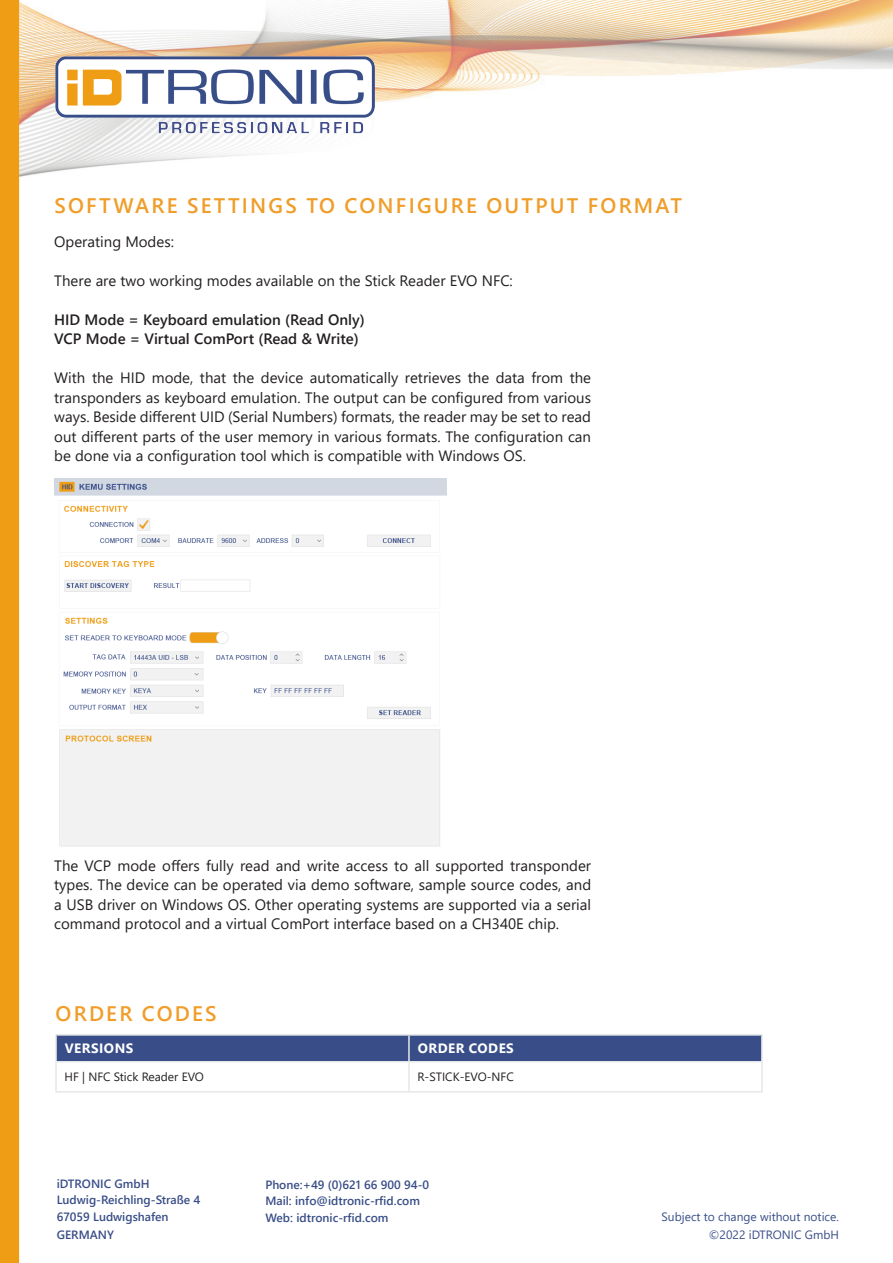
<style>
.page{position:relative;width:893px;height:1263px;background:#fff}
.page>*{position:absolute;margin:0;border:0;box-sizing:border-box;transform-origin:0 0}
.t1{font:600 21px "Segoe UI";letter-spacing:.105em;color:#f09d29}
.t2{font:15px/19.5px "Segoe UI";color:#231f20;text-align:justify}
.t3{font:600 15px/19.5px "Segoe UI";color:#231f20}
.t4{font:700 13.5px "Segoe UI";letter-spacing:.035em;color:#fff}
.t5{font:600 12px/16.5px "Segoe UI";color:#394e88}
.t6{font:12px/18px "Segoe UI";color:#394e88;text-align:right}
.t7{font:12px "Segoe UI";color:#231f20}
</style>
<div class="page">
<img style="left:19px;top:0;width:874px;height:220px">
<div style="left:0;top:0;width:19px;height:1263px;background:#ef9d14"></div>
<img style="left:55px;top:57px;width:319px;height:80px">
<div style="left:57px;top:1036px;width:704px;height:27px;background:#394e88"></div>
<hr style="left:55px;top:1091px;width:354px;height:1px;background:#e6e7e9">
<hr style="left:408px;top:1062px;width:2px;height:29px;background:#e6e7e9">
<hr style="left:409px;top:1091px;width:354px;height:1px;background:#e6e7e9">
<hr style="left:55px;top:1034px;width:354px;height:2px;background:#e6e7e9">
<hr style="left:55px;top:1036px;width:2px;height:25px;background:#e6e7e9">
<hr style="left:55px;top:1061px;width:354px;height:1px;background:#e6e7e9">
<hr style="left:409px;top:1034px;width:354px;height:2px;background:#e6e7e9">
<hr style="left:408px;top:1036px;width:2px;height:25px;background:#e6e7e9">
<hr style="left:761px;top:1036px;width:2px;height:25px;background:#e6e7e9">
<hr style="left:409px;top:1061px;width:354px;height:1px;background:#e6e7e9">
<hr style="left:55px;top:1062px;width:2px;height:29px;background:#e6e7e9">
<hr style="left:761px;top:1062px;width:2px;height:29px;background:#e6e7e9">
<img style="left:54px;top:479px;width:392px;height:368px">
<h1 class="t1" style="left:55px;top:186px;width:629px">SOFTWARE SETTINGS TO CONFIGURE OUTPUT FORMAT</h1>
<p class="t2" style="left:54px;top:230px;width:121px">Operating Modes:</p>
<p class="t2" style="left:54px;top:269px;width:460px">There are two working modes available on the Stick Reader EVO NFC:</p>
<p class="t3" style="left:54px;top:308px;width:312px">HID Mode = Keyboard emulation (Read Only)<br>VCP Mode = Virtual ComPort (Read &amp; Write)</p>
<p class="t2" style="left:54px;top:367px;width:538px">With the HID mode, that the device automatically retrieves the data from the transponders as keyboard emulation. The output can be configured from various ways. Beside different UID (Serial Numbers) formats, the reader may be set to read out different parts of the user memory in various formats. The configuration can be done via a configuration tool which is compatible with Windows OS.</p>
<p class="t2" style="left:54px;top:854px;width:538px">The VCP mode offers fully read and write access to all supported transponder types. The device can be operated via demo software, sample source codes, and a USB driver on Windows OS. Other operating systems are supported via a serial command protocol and a virtual ComPort interface based on a CH340E chip.</p>
<h1 class="t1" style="left:56px;top:994px;width:163px">ORDER CODES</h1>
<p class="t4" style="left:65px;top:1036px;width:70px">VERSIONS</p>
<p class="t4" style="left:418px;top:1036px;width:98px">ORDER CODES</p>
<p class="t7" style="left:65px;top:1065px;width:141px">HF | NFC Stick Reader EVO</p>
<p class="t7" style="left:417px;top:1065px;width:98px">R-STICK-EVO-NFC</p>
<p class="t5" style="left:57px;top:1174px;width:145px">iDTRONIC GmbH<br>Ludwig-Reichling-Straße 4<br>67059 Ludwigshafen</p>
<p class="t5" style="left:57px;top:1225px;width:59px">GERMANY</p>
<p class="t5" style="left:265px;top:1175px;width:165px">Phone:+49 (0)621 66 900 94-0<br>Mail: info@idtronic-rfid.com<br>Web: idtronic-rfid.com</p>
<p class="t6" style="left:662px;top:1207px;width:179px">Subject to change without notice. ©2022 iDTRONIC GmbH</p>
</div>
